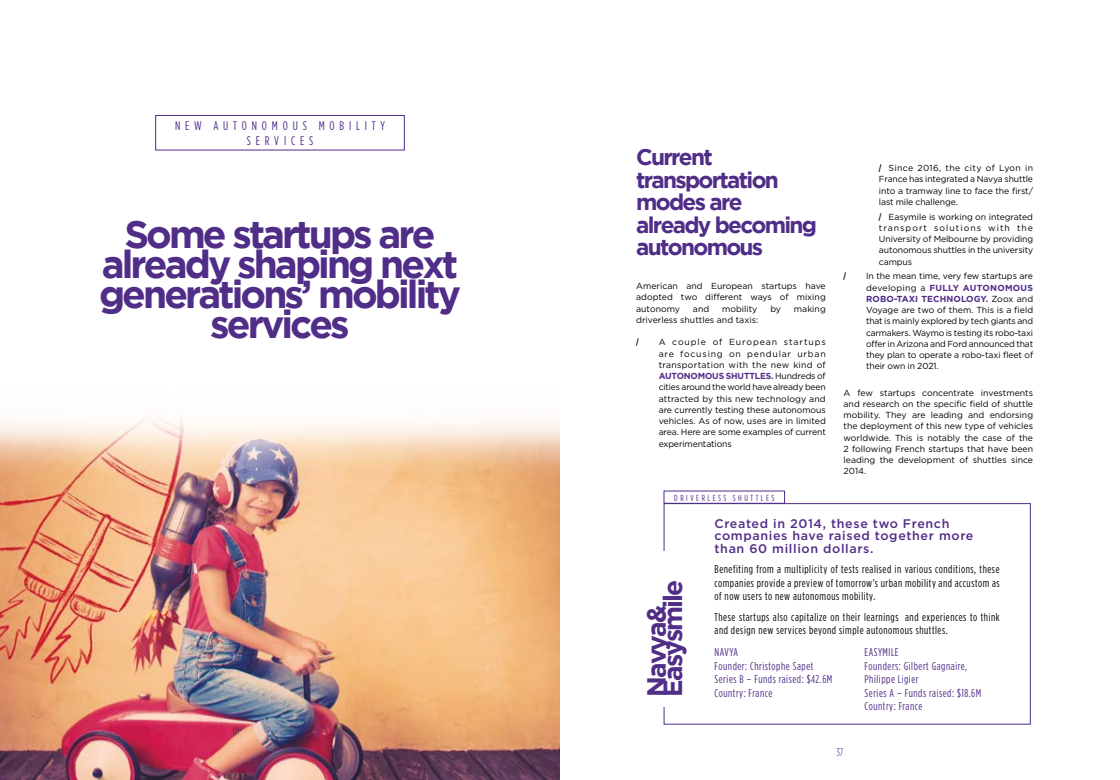
<style>
.page{position:relative;width:1120px;height:780px;background:#fff}
.page>*{position:absolute;margin:0;border:0;box-sizing:border-box;transform-origin:0 0}
.t1{font:700 38.75px/30px "Gotham";letter-spacing:-.075em;color:#502d87;text-align:center}
.t2{font:700 26.25px "Gotham";letter-spacing:-.075em;color:#502d87}
.t3{font:700 22.5px/22.5px "Gotham";letter-spacing:-.075em;color:#502d87}
.t4{font:500 12.5px/12.5px "Gotham";letter-spacing:.05em;color:#502d87}
.t5{font:12.5px/15px "Gotham Condensed";letter-spacing:.39em;color:#502d87;text-align:center}
.t6{font:11.25px/13.5px "Gotham Condensed";letter-spacing:.05em;color:#000;text-align:justify}
.t7{font:11.25px/13.5px "Gotham Condensed";letter-spacing:.05em;color:#502d87}
.t8{font:300 11.25px "Gotham Condensed";color:#502d87}
.t9{font:8.75px/11.2px "Gotham";letter-spacing:-.01em;color:#000;text-align:justify}
.t10{font:8.75px "Gotham Condensed";letter-spacing:.29em;color:#502d87}
.t11{font:700 8.75px "Gotham Condensed";color:#000}
.s1{font-weight:700;color:#502d87}
.s2{font-family:"Gotham Condensed";font-weight:700}
</style>
<div class="page">
<div style="left:155px;top:115px;width:249px;height:35px;border:1px solid #502d87"></div>
<div style="left:664px;top:503px;width:366px;height:221px;border:1px solid #502d87"></div>
<div style="left:633px;top:551px;width:62px;height:156px;background:#fff"></div>
<img style="left:0;top:418px;width:560px;height:362px">
<h3 class="t5" style="left:175px;top:118px;width:211px">NEW AUTONOMOUS MOBILITY<br>SERVICES</h3>
<h1 class="t1" style="left:99px;top:218px;width:363px">Some startups are already shaping next generations’ mobility services</h1>
<h3 class="t3" style="left:636px;top:145px;width:182px">Current transportation modes are already becoming autonomous</h3>
<p class="t9" style="left:636px;top:280px;width:191px">American and European startups have adopted two different ways of mixing autonomy</p>
<p class="t9" style="left:693px;top:303px;width:18px">and</p>
<p class="t9" style="left:722px;top:303px;width:37px">mobility</p>
<p class="t9" style="left:770px;top:303px;width:12px">by</p>
<p class="t9" style="left:794px;top:303px;width:33px">making</p>
<p class="t9" style="left:636px;top:314px;width:124px">driverless shuttles and taxis:</p>
<p class="t11" style="left:636px;top:337px;width:4px">/</p>
<p class="t9" style="left:659px;top:336px;width:169px">A couple of European startups are focusing on pendular urban transportation with the new kind of <span class="s1">AUTONOMOUS SHUTTLES.</span> Hundreds of cities around the world have already been attracted by this new technology and are currently testing these autonomous vehicles. As of now, uses are in limited area. Here are some examples of current experimentations</p>
<p class="t10" style="left:674px;top:492px;width:102px">DRIVERLESS SHUTTLES</p>
<p class="t9" style="left:879px;top:162px;width:156px"><span class="s2">/</span> Since 2016, the city of Lyon in France has integrated a Navya shuttle into a tramway line to face the first/ last mile challenge.</p>
<p class="t9" style="left:879px;top:211px;width:156px"><span class="s2">/</span> Easymile is working on integrated transport solutions with the University of Melbourne by providing autonomous shuttles in the university campus</p>
<p class="t11" style="left:843px;top:271px;width:4px">/</p>
<p class="t9" style="left:866px;top:270px;width:169px">In the mean time, very few startups are developing a <span class="s1">FULLY AUTONOMOUS ROBO-TAXI TECHNOLOGY.</span> Zoox and Voyage are two of them. This is a field that is mainly explored by tech giants and carmakers. Waymo is testing its robo-taxi offer in Arizona and Ford announced that they plan to operate a robo-taxi fleet of their own in 2021.</p>
<p class="t9" style="left:843px;top:386px;width:191px">A few startups concentrate investments and research on the specific field of shuttle mobility. They are leading and endorsing the deployment of this new type of vehicles worldwide. This is notably the case of the 2 following French startups that have been leading the development of shuttles since 2014.</p>
<h2 class="t2" style="left:657px;top:696px;width:118px;rotate:-90deg">Easysmile</h2>
<h2 class="t2" style="left:641px;top:696px;width:93px;rotate:-90deg">Navya&amp;</h2>
<h3 class="t4" style="left:714px;top:516px;width:260px">Created in 2014, these two French companies have raised together more than 60 million dollars.</h3>
<p class="t6" style="left:714px;top:562px;width:287px">Benefiting from a multiplicity of tests realised in various conditions, these companies provide a preview of tomorrow’s urban mobility and accustom as of now users to new autonomous mobility.</p>
<p class="t6" style="left:714px;top:610px;width:286px">These startups also capitalize on their learnings and experiences to think and design new services beyond simple autonomous shuttles.</p>
<p class="t7" style="left:714px;top:645px;width:119px">NAVYA<br>Founder: Christophe Sapet<br>Series B – Funds raised: $42.6M<br>Country: France</p>
<p class="t7" style="left:864px;top:645px;width:118px">EASYMILE<br>Founders: Gilbert Gagnaire,<br>Philippe Ligier<br>Series A – Funds raised: $18.6M<br>Country: France</p>
<p class="t8" style="left:836px;top:746px;width:8px">37</p>
</div>
